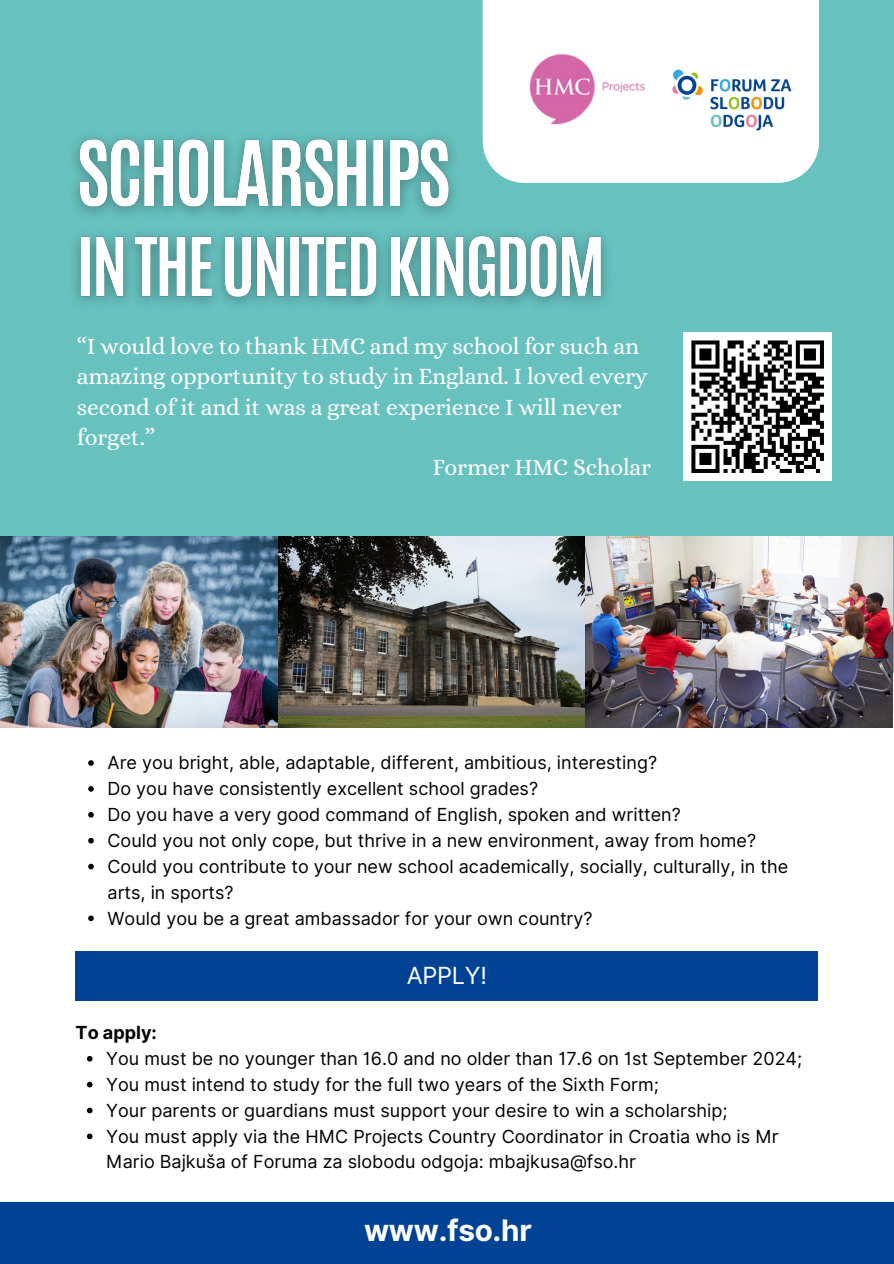
<style>
.page{position:relative;width:894px;height:1264px;background:#fff}
.page>*{position:absolute;margin:0;border:0;box-sizing:border-box;transform-origin:0 0}
.t1{font:700 29.55px "Inter";letter-spacing:-.01em;color:#fff}
.t2{font:23.55px/30.3px "Alice";letter-spacing:-.01em;color:#fff}
.t3{font:23.55px "Inter";letter-spacing:-.01em;color:#fff}
.t4{font:18px/25.8px "Inter";color:#000}
.t5{font:700 18px "Inter";color:#000}
</style>
<div class="page">
<div style="left:0;top:0;width:893px;height:673px;background:#66c1bf"></div>
<img style="left:0;top:536px;width:892px;height:191px">
<div style="left:0;top:1201px;width:893px;height:62px;background:#004395"></div>
<div style="left:482px;top:0;width:337px;height:183px;background:#fff"></div>
<img style="left:672px;top:69px;width:120px;height:61px">
<img style="left:529px;top:53px;width:116px;height:66px">
<div style="left:683px;top:332px;width:148px;height:149px;background:#fff"></div>
<svg style="left:691px;top:340px;width:133px;height:133px"></svg>
<img style="left:75px;top:119px;width:545px;height:185px">
<div style="left:76px;top:951px;width:741px;height:49px;background:#004395"></div>
<svg style="left:88px;top:760px;width:6px;height:5px"></svg>
<svg style="left:88px;top:786px;width:6px;height:5px"></svg>
<svg style="left:88px;top:812px;width:6px;height:5px"></svg>
<svg style="left:88px;top:837px;width:6px;height:6px"></svg>
<svg style="left:88px;top:863px;width:6px;height:6px"></svg>
<svg style="left:88px;top:915px;width:6px;height:6px"></svg>
<svg style="left:87px;top:1055px;width:5px;height:6px"></svg>
<svg style="left:87px;top:1081px;width:5px;height:6px"></svg>
<svg style="left:87px;top:1107px;width:5px;height:6px"></svg>
<svg style="left:87px;top:1133px;width:5px;height:6px"></svg>
<p class="t2" style="left:77px;top:331px;width:572px">“I would love to thank HMC and my school for such an amazing opportunity to study in England. I loved every second of it and it was a great experience I will never forget.”</p>
<p class="t2" style="left:432px;top:452px;width:220px">Former HMC Scholar</p>
<p class="t4" style="left:107px;top:749px;width:551px">Are you bright, able, adaptable, different, ambitious, interesting?</p>
<p class="t4" style="left:107px;top:775px;width:432px">Do you have consistently excellent school grades?</p>
<p class="t4" style="left:107px;top:801px;width:574px">Do you have a very good command of English, spoken and written?</p>
<p class="t4" style="left:107px;top:827px;width:650px">Could you not only cope, but thrive in a new environment, away from home?</p>
<p class="t4" style="left:107px;top:853px;width:682px">Could you contribute to your new school academically, socially, culturally, in the arts, in sports?</p>
<p class="t4" style="left:107px;top:905px;width:486px">Would you be a great ambassador for your own country?</p>
<p class="t3" style="left:406px;top:961px;width:82px">APPLY!</p>
<p class="t5" style="left:76px;top:1021px;width:83px">To apply:</p>
<p class="t4" style="left:106px;top:1045px;width:697px">You must be no younger than 16.0 and no older than 17.6 on 1st September 2024;</p>
<p class="t4" style="left:106px;top:1071px;width:554px">You must intend to study for the full two years of the Sixth Form;</p>
<p class="t4" style="left:106px;top:1097px;width:622px">Your parents or guardians must support your desire to win a scholarship;</p>
<p class="t4" style="left:106px;top:1123px;width:673px">You must apply via the HMC Projects Country Coordinator in Croatia who is Mr<br>Mario Bajkuša of Foruma za slobodu odgoja: mbajkusa@fso.hr</p>
<p class="t1" style="left:364px;top:1212px;width:169px">www.fso.hr</p>
</div>
